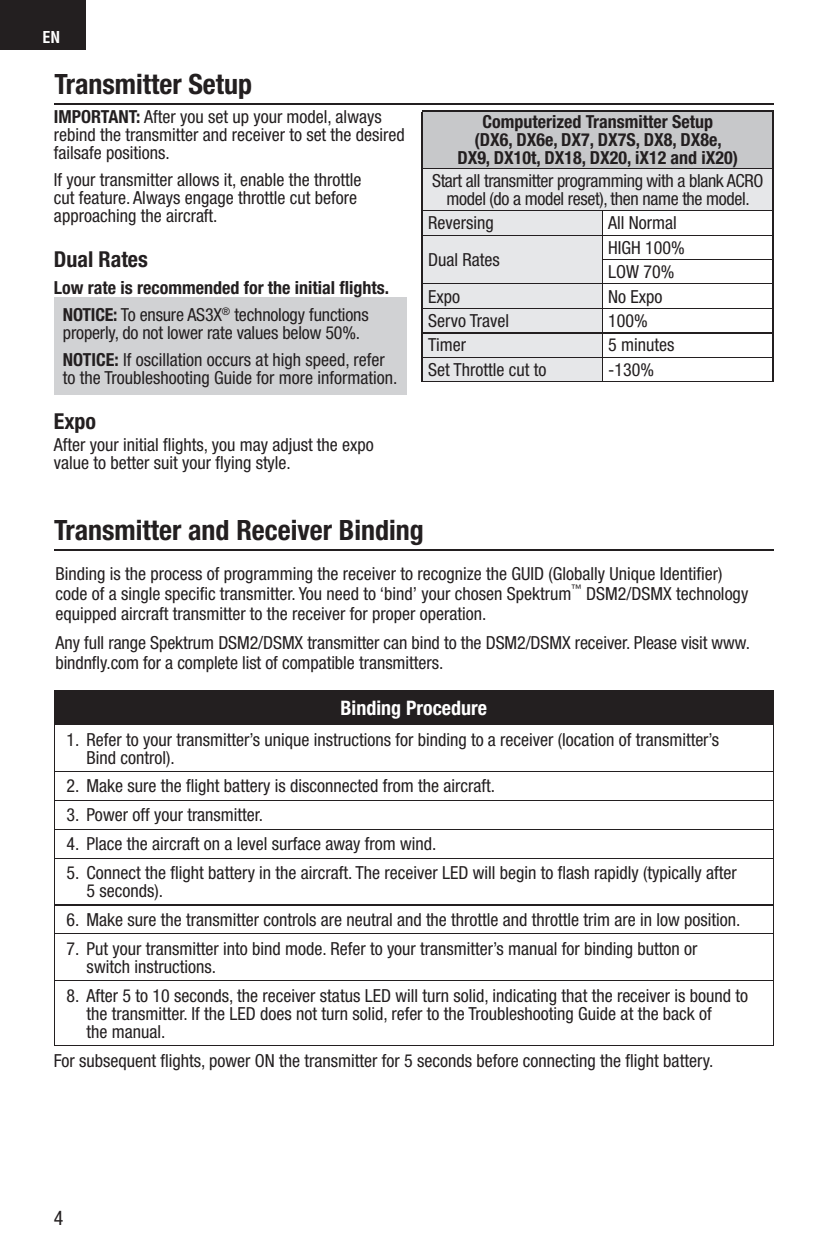
<style>
.page{position:relative;width:828px;height:1260px;background:#fff}
.page>*{position:absolute;margin:0;border:0;box-sizing:border-box;transform-origin:0 0}
.t1{font:700 condensed 28px "Helvetica Neue LT Std";color:#231f20}
.t2{font:700 condensed 22px "Helvetica Neue LT Std";color:#231f20}
.t3{font:700 condensed 20px "Helvetica Neue LT Std";color:#fff}
.t4{font:condensed 20px "Helvetica Neue LT Std";color:#231f20}
.t5{font:condensed 18px/18px "Helvetica Neue LT Std";color:#231f20}
.t6{font:700 condensed 18px/18px "Helvetica Neue LT Std";color:#231f20}
.t7{font:condensed 18px/18px "Helvetica Neue LT Std";letter-spacing:-.02em;color:#231f20;text-align:center}
.t8{font:700 condensed 16px "Helvetica LT Std";color:#fff}
.s1{font-weight:700}
.s2{font-weight:400}
</style>
<div class="page">
<div style="left:0;top:0;width:85px;height:49px;background:#231f20"></div>
<hr style="left:54px;top:549px;width:720px;height:2px;background:#231f20">
<div style="left:55px;top:690px;width:718px;height:35px;background:#231f20"></div>
<hr style="left:54px;top:690px;width:720px;height:1px;background:#231f20">
<hr style="left:54px;top:691px;width:1px;height:33px;background:#231f20">
<hr style="left:773px;top:691px;width:1px;height:33px;background:#231f20">
<hr style="left:54px;top:724px;width:720px;height:1px;background:#231f20">
<hr style="left:54px;top:725px;width:1px;height:46px;background:#231f20">
<hr style="left:773px;top:725px;width:1px;height:46px;background:#231f20">
<hr style="left:54px;top:771px;width:720px;height:1px;background:#231f20">
<hr style="left:54px;top:800px;width:720px;height:1px;background:#231f20">
<hr style="left:54px;top:829px;width:720px;height:1px;background:#231f20">
<svg style="left:54px;top:772px;width:1px;height:86px"></svg>
<svg style="left:773px;top:772px;width:1px;height:86px"></svg>
<hr style="left:54px;top:858px;width:720px;height:1px;background:#231f20">
<hr style="left:54px;top:859px;width:1px;height:46px;background:#231f20">
<hr style="left:773px;top:859px;width:1px;height:46px;background:#231f20">
<hr style="left:54px;top:905px;width:720px;height:1px;background:#231f20">
<svg style="left:54px;top:906px;width:1px;height:27px"></svg>
<svg style="left:773px;top:906px;width:1px;height:27px"></svg>
<hr style="left:54px;top:933px;width:720px;height:1px;background:#231f20">
<hr style="left:54px;top:934px;width:1px;height:46px;background:#231f20">
<hr style="left:773px;top:934px;width:1px;height:46px;background:#231f20">
<hr style="left:54px;top:980px;width:720px;height:1px;background:#231f20">
<hr style="left:54px;top:981px;width:1px;height:64px;background:#231f20">
<hr style="left:773px;top:981px;width:1px;height:64px;background:#231f20">
<hr style="left:54px;top:1045px;width:720px;height:1px;background:#231f20">
<div style="left:54px;top:297px;width:352px;height:53px;background:#d1d2d4"></div>
<div style="left:54px;top:342px;width:352px;height:53px;background:#d1d2d4"></div>
<div style="left:422px;top:111px;width:351px;height:57px;background:#c7c8ca"></div>
<div style="left:423px;top:169px;width:349px;height:212px;background:#e6e7e9"></div>
<hr style="left:772px;top:112px;width:2px;height:99px;background:#231f20">
<hr style="left:422px;top:110px;width:180px;height:2px;background:#231f20">
<hr style="left:422px;top:112px;width:1px;height:56px;background:#231f20">
<hr style="left:602px;top:110px;width:172px;height:2px;background:#231f20">
<hr style="left:422px;top:168px;width:1px;height:140px;background:#231f20">
<hr style="left:772px;top:211px;width:2px;height:97px;background:#231f20">
<hr style="left:422px;top:308px;width:1px;height:73px;background:#231f20">
<hr style="left:772px;top:308px;width:2px;height:73px;background:#231f20">
<hr style="left:423px;top:168px;width:349px;height:1px;background:#231f20">
<hr style="left:423px;top:210px;width:349px;height:1px;background:#231f20">
<hr style="left:423px;top:235px;width:349px;height:1px;background:#231f20">
<hr style="left:423px;top:283px;width:349px;height:1px;background:#231f20">
<hr style="left:423px;top:308px;width:349px;height:1px;background:#231f20">
<hr style="left:423px;top:332px;width:349px;height:1px;background:#231f20">
<hr style="left:423px;top:357px;width:349px;height:1px;background:#231f20">
<svg style="left:602px;top:211px;width:170px;height:170px"></svg>
<hr style="left:422px;top:381px;width:352px;height:1px;background:#231f20">
<hr style="left:54px;top:103px;width:720px;height:2px;background:#231f20">
<p class="t8" style="left:43px;top:32px;width:19px">EN</p>
<h1 class="t1" style="left:54px;top:74px;width:199px">Transmitter Setup</h1>
<p class="t5" style="left:54px;top:110px;width:353px"><span class="s1">IMPORTANT:</span> After you set up your model, always rebind the transmitter and receiver to set the desired failsafe positions.</p>
<p class="t5" style="left:54px;top:173px;width:309px">If your transmitter allows it, enable the throttle cut feature. Always engage throttle cut before approaching the aircraft.</p>
<p class="t2" style="left:54px;top:251px;width:96px">Dual Rates</p>
<p class="t6" style="left:63px;top:276px;width:328px;line-height:27px;text-indent:-9px">Low rate is recommended for the initial flights.<br>NOTICE: <span class="s2">To ensure AS3X</span><sup>®</sup> <span class="s2">technology functions</span></p>
<p class="t5" style="left:63px;top:321px;width:324px;line-height:27px">properly, do not lower rate values below 50%.<br><span class="s1">NOTICE:</span> If oscillation occurs at high speed, refer</p>
<p class="t5" style="left:63px;top:371px;width:336px">to the Troubleshooting Guide for more information.</p>
<p class="t2" style="left:54px;top:413px;width:44px">Expo</p>
<p class="t5" style="left:54px;top:438px;width:322px">After your initial flights, you may adjust the expo value to better suit your flying style.</p>
<p class="t6" style="left:457px;top:115px;width:282px;text-align:center">Computerized Transmitter Setup<br>(DX6, DX6e, DX7, DX7S, DX8, DX8e,<br>DX9, DX10t, DX18, DX20, iX12 and iX20)</p>
<p class="t7" style="left:432px;top:174px;width:333px">Start all transmitter programming with a blank ACRO model (do a model reset), then name the model.</p>
<p class="t5" style="left:428px;top:216px;width:67px">Reversing</p>
<p class="t5" style="left:608px;top:216px;width:70px">All Normal</p>
<p class="t5" style="left:428px;top:253px;width:73px">Dual Rates</p>
<p class="t5" style="left:608px;top:237px;width:78px;line-height:24.4px">HIGH 100%<br>LOW 70%</p>
<p class="t5" style="left:428px;top:289px;width:33px">Expo</p>
<p class="t5" style="left:608px;top:289px;width:56px">No Expo</p>
<p class="t5" style="left:428px;top:314px;width:83px">Servo Travel</p>
<p class="t5" style="left:608px;top:314px;width:41px">100%</p>
<p class="t5" style="left:428px;top:338px;width:39px">Timer</p>
<p class="t5" style="left:608px;top:338px;width:68px">5 minutes</p>
<p class="t5" style="left:428px;top:362px;width:120px">Set Throttle cut to</p>
<p class="t5" style="left:608px;top:362px;width:47px">-130%</p>
<h1 class="t1" style="left:54px;top:520px;width:371px">Transmitter and Receiver Binding</h1>
<p class="t5" style="left:55px;top:566px;width:695px;line-height:20px">Binding is the process of programming the receiver to recognize the GUID (Globally Unique Identifier) code of a single specific transmitter. You need to ‘bind’ your chosen Spektrum<sup>™</sup> DSM2/DSMX technology equipped aircraft transmitter to the receiver for proper operation.</p>
<p class="t5" style="left:55px;top:635px;width:696px;line-height:20px">Any full range Spektrum DSM2/DSMX transmitter can bind to the DSM2/DSMX receiver. Please visit www. bindnfly.com for a complete list of compatible transmitters.</p>
<p class="t3" style="left:341px;top:700px;width:148px">Binding Procedure</p>
<p class="t5" style="left:87px;top:732px;width:634px;text-indent:-20px">1. Refer to your transmitter’s unique instructions for binding to a receiver (location of transmitter’s<br>Bind control).</p>
<p class="t5" style="left:67px;top:779px;width:430px">2. Make sure the flight battery is disconnected from the aircraft.</p>
<p class="t5" style="left:67px;top:808px;width:198px">3. Power off your transmitter.</p>
<p class="t5" style="left:67px;top:837px;width:371px">4. Place the aircraft on a level surface away from wind.</p>
<p class="t5" style="left:87px;top:866px;width:652px;text-indent:-20px">5. Connect the flight battery in the aircraft. The receiver LED will begin to flash rapidly (typically after<br>5 seconds).</p>
<p class="t5" style="left:67px;top:913px;width:676px">6. Make sure the transmitter controls are neutral and the throttle and throttle trim are in low position.</p>
<p class="t5" style="left:87px;top:942px;width:612px;text-indent:-20px">7. Put your transmitter into bind mode. Refer to your transmitter’s manual for binding button or switch instructions.</p>
<p class="t5" style="left:87px;top:988px;width:663px;text-indent:-20px">8. After 5 to 10 seconds, the receiver status LED will turn solid, indicating that the receiver is bound to the transmitter. If the LED does not turn solid, refer to the Troubleshooting Guide at the back of<br>the manual.</p>
<p class="t5" style="left:54px;top:1054px;width:661px">For subsequent flights, power ON the transmitter for 5 seconds before connecting the flight battery.</p>
<p class="t4" style="left:54px;top:1210px;width:11px">4</p>
</div>
